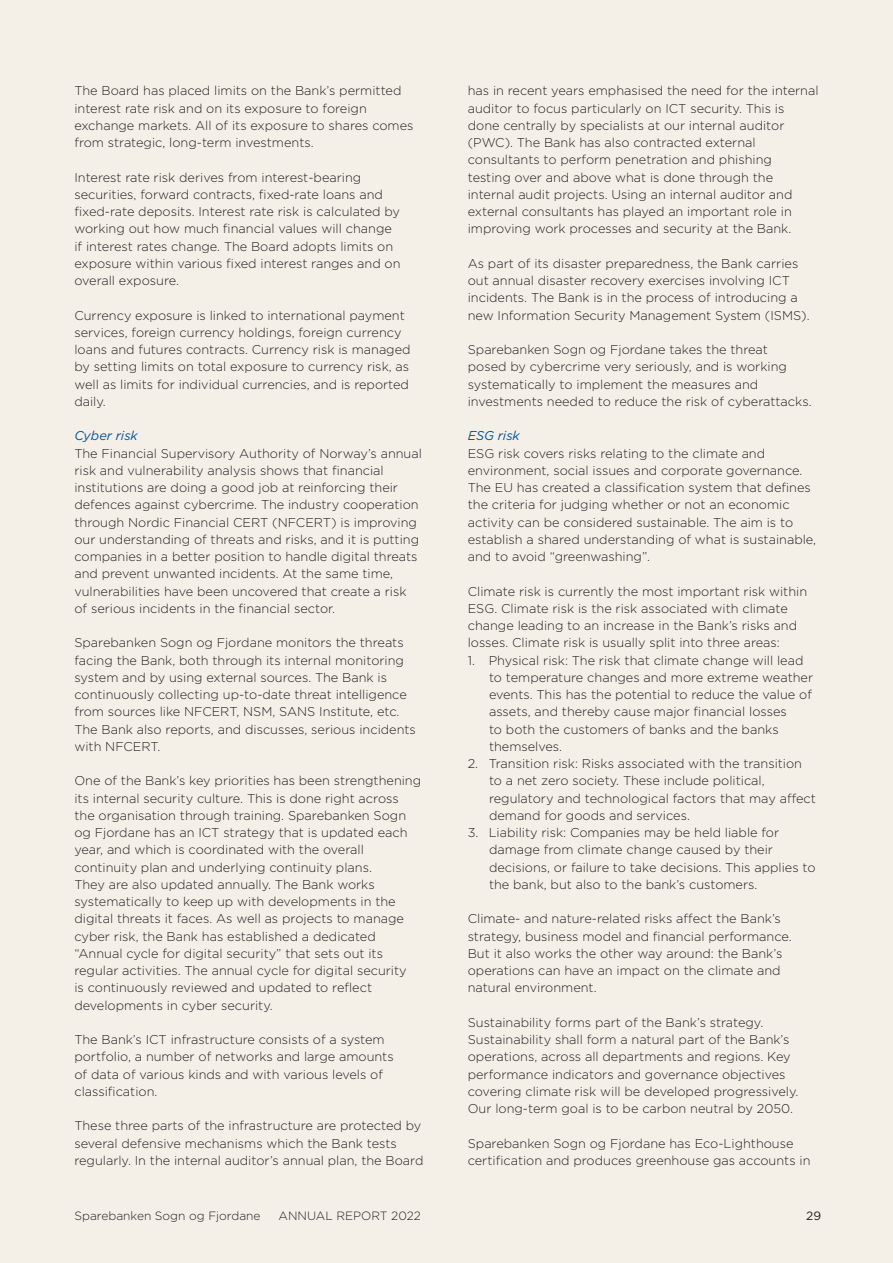
<style>
.page{position:relative;width:893px;height:1263px;background:#f4f0e8}
.page>*{position:absolute;margin:0;border:0;box-sizing:border-box;transform-origin:0 0}
.t1{font:300 12.75px/17.2px "Gotham";color:#231f20}
.t2{font:italic 12.75px "Gotham";color:#01529b}
.t3{font:300 12px "Gotham";color:#231f20}
.t4{font:12px "Gotham";color:#231f20}
</style>
<div class="page">
<p class="t1" style="left:74px;top:82px;width:341px">The Board has placed limits on the Bank’s permitted interest rate risk and on its exposure to foreign exchange markets. All of its exposure to shares comes from strategic, long-term investments.</p>
<p class="t1" style="left:74px;top:168px;width:328px">Interest rate risk derives from interest-bearing securities, forward contracts, fixed-rate loans and fixed-rate deposits. Interest rate risk is calculated by working out how much financial values will change if interest rates change. The Board adopts limits on exposure within various fixed interest ranges and on overall exposure.</p>
<p class="t1" style="left:74px;top:306px;width:338px">Currency exposure is linked to international payment services, foreign currency holdings, foreign currency loans and futures contracts. Currency risk is managed by setting limits on total exposure to currency risk, as well as limits for individual currencies, and is reported daily.</p>
<p class="t2" style="left:74px;top:428px;width:65px">Cyber risk</p>
<p class="t1" style="left:74px;top:444px;width:349px">The Financial Supervisory Authority of Norway’s annual risk and vulnerability analysis shows that financial institutions are doing a good job at reinforcing their defences against cybercrime. The industry cooperation through Nordic Financial CERT (NFCERT) is improving our understanding of threats and risks, and it is putting companies in a better position to handle digital threats and prevent unwanted incidents. At the same time, vulnerabilities have been uncovered that create a risk of serious incidents in the financial sector.</p>
<p class="t1" style="left:74px;top:634px;width:343px">Sparebanken Sogn og Fjordane monitors the threats facing the Bank, both through its internal monitoring system and by using external sources. The Bank is continuously collecting up-to-date threat intelligence from sources like NFCERT, NSM, SANS Institute, etc.<br>The Bank also reports, and discusses, serious incidents with NFCERT.</p>
<p class="t1" style="left:74px;top:772px;width:348px">One of the Bank’s key priorities has been strengthening its internal security culture. This is done right across the organisation through training. Sparebanken Sogn og Fjordane has an ICT strategy that is updated each year, and which is coordinated with the overall continuity plan and underlying continuity plans.<br>They are also updated annually. The Bank works systematically to keep up with developments in the digital threats it faces. As well as projects to manage cyber risk, the Bank has established a dedicated “Annual cycle for digital security” that sets out its regular activities. The annual cycle for digital security<br>is continuously reviewed and updated to reflect developments in cyber security.</p>
<p class="t1" style="left:74px;top:1031px;width:321px">The Bank’s ICT infrastructure consists of a system portfolio, a number of networks and large amounts of data of various kinds and with various levels of classification.</p>
<p class="t1" style="left:74px;top:1117px;width:350px">These three parts of the infrastructure are protected by several defensive mechanisms which the Bank tests regularly. In the internal auditor’s annual plan, the Board</p>
<p class="t1" style="left:468px;top:82px;width:352px">has in recent years emphasised the need for the internal auditor to focus particularly on ICT security. This is done centrally by specialists at our internal auditor (PWC). The Bank has also contracted external consultants to perform penetration and phishing<br>testing over and above what is done through the internal audit projects. Using an internal auditor and external consultants has played an important role in improving work processes and security at the Bank.</p>
<p class="t1" style="left:468px;top:254px;width:343px">As part of its disaster preparedness, the Bank carries out annual disaster recovery exercises involving ICT incidents. The Bank is in the process of introducing a new Information Security Management System (ISMS).</p>
<p class="t1" style="left:468px;top:341px;width:345px">Sparebanken Sogn og Fjordane takes the threat<br>posed by cybercrime very seriously, and is working systematically to implement the measures and investments needed to reduce the risk of cyberattacks.</p>
<p class="t2" style="left:468px;top:428px;width:54px">ESG risk</p>
<p class="t1" style="left:468px;top:444px;width:350px">ESG risk covers risks relating to the climate and environment, social issues and corporate governance.<br>The EU has created a classification system that defines the criteria for judging whether or not an economic activity can be considered sustainable. The aim is to establish a shared understanding of what is sustainable, and to avoid “greenwashing”.</p>
<p class="t1" style="left:468px;top:582px;width:341px">Climate risk is currently the most important risk within ESG. Climate risk is the risk associated with climate change leading to an increase in the Bank’s risks and losses. Climate risk is usually split into three areas:</p>
<p class="t1" style="left:489px;top:651px;width:326px;text-indent:-21px">1. Physical risk: The risk that climate change will lead to temperature changes and more extreme weather events. This has the potential to reduce the value of assets, and thereby cause major financial losses<br>to both the customers of banks and the banks themselves.</p>
<p class="t1" style="left:489px;top:755px;width:328px;text-indent:-21px">2. Transition risk: Risks associated with the transition to a net zero society. These include political, regulatory and technological factors that may affect demand for goods and services.</p>
<p class="t1" style="left:489px;top:824px;width:328px;text-indent:-21px">3. Liability risk: Companies may be held liable for damage from climate change caused by their decisions, or failure to take decisions. This applies to the bank, but also to the bank’s customers.</p>
<p class="t1" style="left:468px;top:910px;width:326px">Climate- and nature-related risks affect the Bank’s strategy, business model and financial performance.<br>But it also works the other way around: the Bank’s operations can have an impact on the climate and natural environment.</p>
<p class="t1" style="left:468px;top:1013px;width:332px">Sustainability forms part of the Bank’s strategy.<br>Sustainability shall form a natural part of the Bank’s operations, across all departments and regions. Key performance indicators and governance objectives covering climate risk will be developed progressively.<br>Our long-term goal is to be carbon neutral by 2050.</p>
<p class="t1" style="left:468px;top:1134px;width:344px">Sparebanken Sogn og Fjordane has Eco-Lighthouse certification and produces greenhouse gas accounts in</p>
<p class="t3" style="left:74px;top:1208px;width:188px">Sparebanken Sogn og Fjordane</p>
<p class="t3" style="left:279px;top:1208px;width:144px">ANNUAL REPORT 2022</p>
<p class="t4" style="left:806px;top:1208px;width:16px">29</p>
</div>
